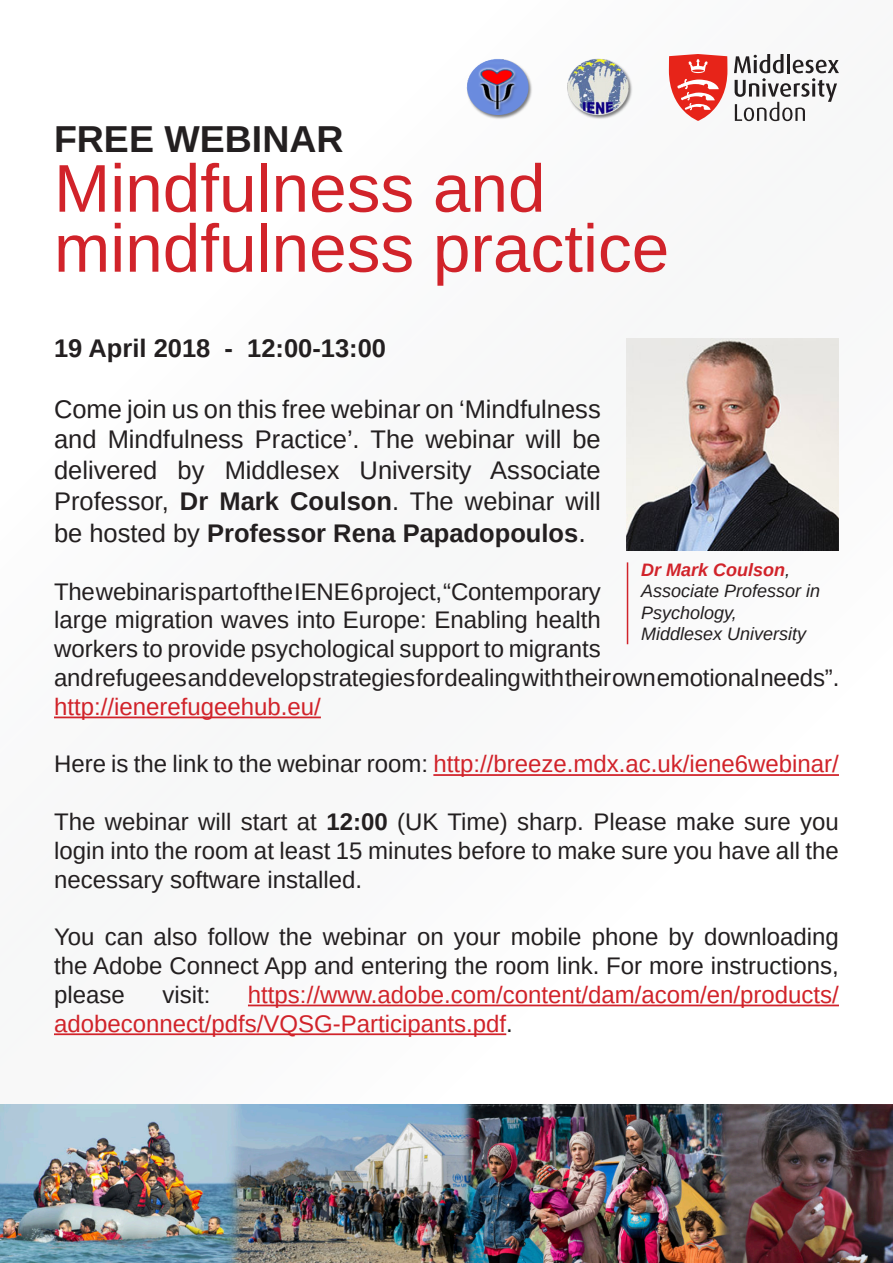
<style>
.page{position:relative;width:893px;height:1263px;background:#fff}
.page>*{position:absolute;margin:0;border:0;box-sizing:border-box;transform-origin:0 0}
.t1{font:67.5px "Arimo";color:#d1232a}
.t2{font:700 37.5px "Arimo";color:#231f20}
.t3{font:25.5px/31px "Arimo";color:#231f20;text-align:justify}
.t4{font:700 25.5px "Arimo";color:#231f20}
.t5{font:24px/28.8px "Arimo";color:#231f20;text-align:justify}
.t6{font:24px/28.8px "Arimo";color:#d1232a}
.t7{font:italic 18px/21.6px "Arimo";color:#231f20}
.s1{font-weight:700}
.s2{font-size:27px}
.s3{color:#d1232a}
.s4{color:#231f20}
.s5{font-weight:700;color:#d1232a}
</style>
<div class="page">
<img style="left:567px;top:58px;width:66px;height:61px">
<svg style="left:734px;top:54px;width:105px;height:67px"></svg>
<svg style="left:669px;top:54px;width:58px;height:67px"></svg>
<img style="left:466px;top:59px;width:66px;height:60px">
<hr style="left:54px;top:716px;width:267px;height:2px;background:#d1232a">
<hr style="left:433px;top:774px;width:406px;height:2px;background:#d1232a">
<hr style="left:248px;top:1004px;width:591px;height:2px;background:#d1232a">
<hr style="left:54px;top:1033px;width:452px;height:2px;background:#d1232a">
<img style="left:626px;top:338px;width:213px;height:213px">
<hr style="left:627px;top:562px;width:1px;height:82px;background:#d1232a">
<img style="left:0;top:1104px;width:893px;height:159px">
<p class="t2" style="left:54px;top:113px;width:291px">FREE WEBINAR</p>
<p class="t1" style="left:54px;top:146px;width:493px">Mindfulness and</p>
<p class="t1" style="left:54px;top:206px;width:617px">mindfulness practice</p>
<p class="t4" style="left:54px;top:330px;width:334px">19 April 2018 - 12:00-13:00</p>
<p class="t3" style="left:54px;top:394px;width:548px">Come join us on this free webinar on ‘Mindfulness and Mindfulness Practice’. The webinar will be delivered by Middlesex University Associate Professor, <span class="s1">Dr Mark Coulson</span>. The webinar will be hosted by <span class="s1">Professor Rena Papadopoulos</span><span class="s2">.</span></p>
<p class="t5" style="left:54px;top:577px;width:787px;text-align:left">The webinar is part of the IENE 6 project, “Contemporary<br>large migration waves into Europe: Enabling health<br>workers to provide psychological support to migrants<br>and refugees and develop strategies for dealing with their own emotional needs”. <span class="s3">http://ienerefugeehub.eu/</span></p>
<p class="t6" style="left:54px;top:750px;width:786px"><span class="s4">Here is the link to the webinar room:</span> http://breeze.mdx.ac.uk/iene6webinar/</p>
<p class="t5" style="left:54px;top:807px;width:786px">The webinar will start at <span class="s1">12:00</span> (UK Time) sharp. Please make sure you login into the room at least 15 minutes before to make sure you have all the necessary software installed.</p>
<p class="t5" style="left:54px;top:923px;width:786px">You can also follow the webinar on your mobile phone by downloading the Adobe Connect App and entering the room link. For more instructions, please</p>
<p class="t7" style="left:641px;top:558px;width:181px"><span class="s5">Dr Mark Coulson</span>,<br>Associate Professor in<br>Psychology,<br>Middlesex University</p>
<p class="t6" style="left:54px;top:980px;width:786px;text-indent:194px">https://www.adobe.com/content/dam/acom/en/products/ adobeconnect/pdfs/VQSG-Participants.pdf<span class="s4">.</span></p>
<p class="t5" style="left:162px;top:980px;width:50px">visit:</p>
</div>
